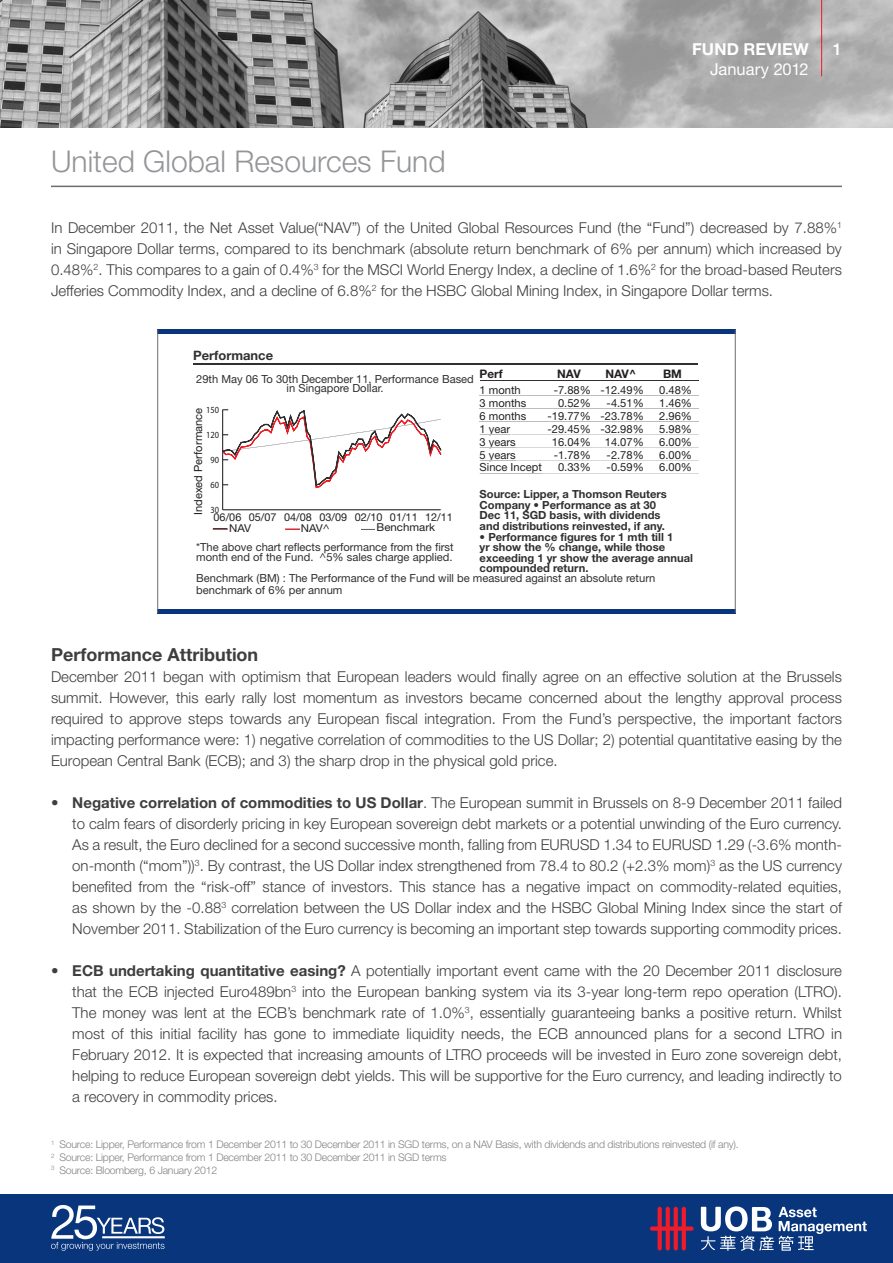
<style>
.page{position:relative;width:893px;height:1263px;background:#fff}
.page>*{position:absolute;margin:0;border:0;box-sizing:border-box;transform-origin:0 0}
.t1{font:300 30px "Helvetica Neue";color:#939598}
.t2{font:700 18px "Helvetica Neue";color:#3e3e3f}
.t3{font:16.5px "Helvetica Neue";color:#fff}
.t4{font:700 16.5px "Helvetica Neue";letter-spacing:.01em;color:#fff}
.t5{font:500 16.5px "Helvetica Neue";color:#fff}
.t6{font:300 15px/21px "Helvetica Neue";color:#3e3e3f;text-align:justify}
.t7{font:700 12.9px "Helvetica Neue";color:#312f30}
.t8{font:700 11.7px "Helvetica Neue";color:#231f20}
.t9{font:11.1px/9.4px "Helvetica Neue";color:#312f30;text-align:center}
.t10{font:700 11.1px/10.6px "Helvetica Neue";color:#312f30}
.t11{font:11.1px "Helvetica Neue";color:#231f20}
.t12{font:10.8px "Helvetica Neue";color:#231f20}
.t13{font:10.8px "Helvetica Neue";color:#231f20;scale:1.05 1}
.t14{font:300 10.5px "Helvetica Neue";letter-spacing:-.02em;color:#808285}
.t15{font:9.3px "Myriad";color:#231f20;scale:.9 1}
.s1{font-weight:700}
</style>
<div class="page">
<img style="left:0;top:0;width:893px;height:128px">
<hr style="left:821px;top:0;width:1px;height:76px;background:#ee1b2a">
<div style="left:0;top:1194px;width:893px;height:69px;background:#08357c"></div>
<svg style="left:650px;top:1207px;width:44px;height:43px"></svg>
<svg style="left:701px;top:1206px;width:166px;height:45px"></svg>
<hr style="left:102px;top:1236px;width:63px;height:2px;background:#fff">
<svg style="left:51px;top:1205px;width:113px;height:46px"></svg>
<hr style="left:51px;top:186px;width:791px;height:1px;background:#6c6d70">
<hr style="left:157px;top:330px;width:579px;height:4px;background:#08357c">
<hr style="left:157px;top:609px;width:579px;height:4px;background:#08357c">
<hr style="left:157px;top:330px;width:1px;height:283px;background:#6c6d70">
<hr style="left:735px;top:330px;width:1px;height:283px;background:#6c6d70">
<hr style="left:193px;top:364px;width:505px;height:1px;background:#312f30">
<hr style="left:480px;top:395px;width:219px;height:1px;background:#bcbdc0">
<hr style="left:480px;top:408px;width:219px;height:1px;background:#bcbdc0">
<hr style="left:480px;top:421px;width:219px;height:1px;background:#bcbdc0">
<hr style="left:510px;top:434px;width:189px;height:1px;background:#bcbdc0">
<hr style="left:515px;top:447px;width:184px;height:1px;background:#bcbdc0">
<hr style="left:515px;top:460px;width:184px;height:1px;background:#bcbdc0">
<svg style="left:542px;top:473px;width:157px;height:1px"></svg>
<svg style="left:480px;top:434px;width:30px;height:1px"></svg>
<hr style="left:480px;top:447px;width:35px;height:1px;background:#bcbdc0">
<hr style="left:480px;top:460px;width:35px;height:1px;background:#bcbdc0">
<hr style="left:480px;top:473px;width:62px;height:1px;background:#bcbdc0">
<hr style="left:480px;top:380px;width:218px;height:1px;background:#312f30">
<hr style="left:223px;top:509px;width:218px;height:1px;background:#231f20">
<hr style="left:222px;top:410px;width:1px;height:100px;background:#231f20">
<svg style="left:361px;top:529px;width:14px;height:1px"></svg>
<svg style="left:285px;top:528px;width:15px;height:2px"></svg>
<svg style="left:213px;top:528px;width:15px;height:2px"></svg>
<svg style="left:222px;top:409px;width:220px;height:79px"></svg>
<p class="t1" style="left:51px;top:143px;width:396px">United Global Resources Fund</p>
<p class="t4" style="left:692px;top:39px;width:118px">FUND REVIEW</p>
<p class="t5" style="left:833px;top:40px;width:11px">1</p>
<p class="t3" style="left:710px;top:59px;width:100px">January 2012</p>
<p class="t6" style="left:51px;top:217px;width:792px">In December 2011, the Net Asset Value(“NAV”) of the United Global Resources Fund (the “Fund”) decreased by 7.88%<sup>1 </sup>in Singapore Dollar terms, compared to its benchmark (absolute return benchmark of 6% per annum) which increased by 0.48%<sup>2</sup>. This compares to a gain of 0.4%<sup>3</sup> for the MSCI World Energy Index, a decline of 1.6%<sup>2</sup> for the broad-based Reuters Jefferies Commodity Index, and a decline of 6.8%<sup>2</sup> for the HSBC Global Mining Index, in Singapore Dollar terms.</p>
<p class="t7" style="left:193px;top:348px;width:81px">Performance</p>
<p class="t8" style="left:480px;top:366px;width:25px">Perf</p>
<p class="t8" style="left:557px;top:366px;width:25px">NAV</p>
<p class="t8" style="left:605px;top:366px;width:32px">NAV^</p>
<p class="t8" style="left:663px;top:366px;width:20px">BM</p>
<p class="t9" style="left:196px;top:374px;width:279px">29th May 06 To 30th December 11, Performance Based in Singapore Dollar.</p>
<p class="t11" style="left:480px;top:383px;width:43px">1 month</p>
<p class="t11" style="left:554px;top:383px;width:92px">-7.88% -12.49%</p>
<p class="t11" style="left:659px;top:383px;width:34px">0.48%</p>
<p class="t11" style="left:480px;top:396px;width:48px">3 months</p>
<p class="t11" style="left:558px;top:396px;width:34px">0.52%</p>
<p class="t11" style="left:607px;top:396px;width:39px">-4.51%</p>
<p class="t11" style="left:659px;top:396px;width:34px">1.46%</p>
<p class="t11" style="left:480px;top:409px;width:48px">6 months</p>
<p class="t11" style="left:547px;top:409px;width:98px">-19.77% -23.78%</p>
<p class="t11" style="left:659px;top:409px;width:34px">2.96%</p>
<p class="t11" style="left:480px;top:422px;width:32px">1 year</p>
<p class="t11" style="left:547px;top:422px;width:98px">-29.45% -32.98%</p>
<p class="t11" style="left:659px;top:422px;width:34px">5.98%</p>
<p class="t11" style="left:480px;top:435px;width:38px">3 years</p>
<p class="t11" style="left:552px;top:435px;width:94px">16.04% 14.07%</p>
<p class="t11" style="left:659px;top:435px;width:34px">6.00%</p>
<p class="t11" style="left:480px;top:448px;width:38px">5 years</p>
<p class="t11" style="left:554px;top:448px;width:39px">-1.78%</p>
<p class="t11" style="left:607px;top:448px;width:39px">-2.78%</p>
<p class="t11" style="left:659px;top:448px;width:34px">6.00%</p>
<p class="t11" style="left:480px;top:461px;width:64px">Since Incept</p>
<p class="t11" style="left:558px;top:461px;width:34px">0.33%</p>
<p class="t11" style="left:607px;top:461px;width:39px">-0.59%</p>
<p class="t11" style="left:659px;top:461px;width:34px">6.00%</p>
<p class="t15" style="left:206px;top:406px;width:16px">150</p>
<p class="t11" style="left:192px;top:515px;width:109px;rotate:-90deg">Indexed Performance</p>
<p class="t15" style="left:206px;top:431px;width:16px">120</p>
<p class="t15" style="left:211px;top:456px;width:11px">90</p>
<p class="t15" style="left:211px;top:481px;width:11px">60</p>
<p class="t10" style="left:480px;top:489px;width:189px">Source: Lipper, a Thomson Reuters Company • Performance as at 30<br>Dec 11, SGD basis, with dividends and distributions reinvested, if any.</p>
<p class="t10" style="left:480px;top:531px;width:195px">• Performance figures for 1 mth till 1</p>
<p class="t10" style="left:480px;top:542px;width:187px">yr show the % change, while those</p>
<p class="t10" style="left:480px;top:552px;width:215px">exceeding 1 yr show the average annual</p>
<p class="t10" style="left:480px;top:563px;width:110px">compounded return.</p>
<p class="t9" style="left:196px;top:573px;width:461px">Benchmark (BM) : The Performance of the Fund will be measured against an absolute return</p>
<p class="t9" style="left:196px;top:585px;width:148px">benchmark of 6% per annum</p>
<p class="t15" style="left:211px;top:506px;width:11px">30</p>
<p class="t12" style="left:214px;top:510px;width:241px">06/06 05/07 04/08 03/09 02/10 01/11 12/11</p>
<p class="t13" style="left:229px;top:521px;width:23px">NAV</p>
<p class="t13" style="left:301px;top:521px;width:29px">NAV^</p>
<p class="t13" style="left:377px;top:521px;width:57px">Benchmark</p>
<p class="t9" style="left:196px;top:542px;width:259px;text-align:left">*The above chart reflects performance from the first month end of the Fund. ^5% sales charge applied.</p>
<p class="t2" style="left:51px;top:644px;width:209px">Performance Attribution</p>
<p class="t6" style="left:51px;top:666px;width:792px">December 2011 began with optimism that European leaders would finally agree on an effective solution at the Brussels summit. However, this early rally lost momentum as investors became concerned about the lengthy approval process required to approve steps towards any European fiscal integration. From the Fund’s perspective, the important factors impacting performance were: 1) negative correlation of commodities to the US Dollar; 2) potential quantitative easing by the European Central Bank (ECB); and 3) the sharp drop in the physical gold price.</p>
<p class="t6" style="left:72px;top:792px;width:771px;text-indent:-21px">• <span class="s1">Negative correlation of commodities to US Dollar</span>. The European summit in Brussels on 8-9 December 2011 failed to calm fears of disorderly pricing in key European sovereign debt markets or a potential unwinding of the Euro currency.<br>As a result, the Euro declined for a second successive month, falling from EURUSD 1.34 to EURUSD 1.29 (-3.6% month&shy;on-month (“mom”))<sup>3</sup>. By contrast, the US Dollar index strengthened from 78.4 to 80.2 (+2.3% mom)<sup>3</sup> as the US currency benefited from the “risk-off” stance of investors. This stance has a negative impact on commodity-related equities, as shown by the -0.88<sup>3</sup> correlation between the US Dollar index and the HSBC Global Mining Index since the start of November 2011. Stabilization of the Euro currency is becoming an important step towards supporting commodity prices.</p>
<p class="t6" style="left:72px;top:960px;width:771px;text-indent:-21px">• <span class="s1">ECB undertaking quantitative easing?</span> A potentially important event came with the 20 December 2011 disclosure that the ECB injected Euro489bn<sup>3</sup> into the European banking system via its 3-year long-term repo operation (LTRO).<br>The money was lent at the ECB’s benchmark rate of 1.0%<sup>3</sup>, essentially guaranteeing banks a positive return. Whilst most of this initial facility has gone to immediate liquidity needs, the ECB announced plans for a second LTRO in February 2012. It is expected that increasing amounts of LTRO proceeds will be invested in Euro zone sovereign debt, helping to reduce European sovereign debt yields. This will be supportive for the Euro currency, and leading indirectly to a recovery in commodity prices.</p>
<p class="t14" style="left:51px;top:1138px;width:689px"><sup>1</sup> Source: Lipper, Performance from 1 December 2011 to 30 December 2011 in SGD terms, on a NAV Basis, with dividends and distributions reinvested (if any).</p>
<p class="t14" style="left:51px;top:1151px;width:397px"><sup>2</sup> Source: Lipper, Performance from 1 December 2011 to 30 December 2011 in SGD terms</p>
<p class="t14" style="left:51px;top:1163px;width:168px"><sup>3</sup> Source: Bloomberg, 6 January 2012</p>
</div>
